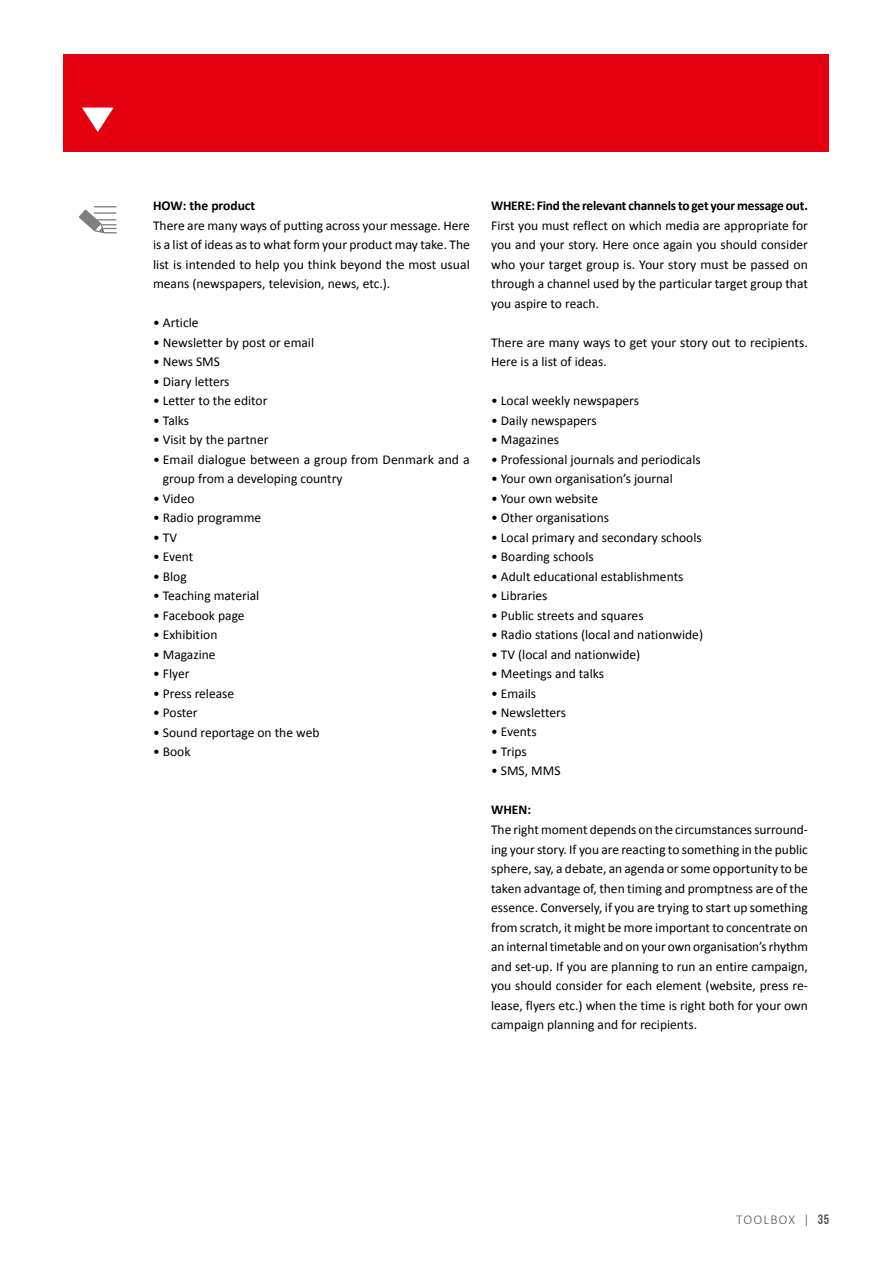
<style>
.page{position:relative;width:893px;height:1263px;background:#fff}
.page>*{position:absolute;margin:0;border:0;box-sizing:border-box;transform-origin:0 0}
.t1{font:13.5px/19.5px "Calibri";color:#000;text-align:justify}
.t2{font:700 13.5px "Calibri";letter-spacing:-.015em;color:#000}
.t3{font:300 13.5px "Calibri";letter-spacing:.09em;color:#565656}
.s1{font-family:"Bebas Neue";font-weight:400}
</style>
<div class="page">
<div style="left:64px;top:54px;width:765px;height:98px;background:#e3000f"></div>
<svg style="left:82px;top:108px;width:32px;height:24px"></svg>
<svg style="left:79px;top:206px;width:37px;height:27px"></svg>
<p class="t2" style="left:153px;top:197px;width:104px">HOW: the product</p>
<p class="t1" style="left:153px;top:215px;width:318px">There are many ways of putting across your message. H ere is a list of ideas as to what form your product may take. The list is intended to help you think beyond the most usual means (newspapers, television, news, etc.).</p>
<p class="t1" style="left:153px;top:313px;width:47px">• Article</p>
<p class="t1" style="left:153px;top:332px;width:163px">• Newsletter by post or email</p>
<p class="t1" style="left:153px;top:352px;width:68px">• News SMS</p>
<p class="t1" style="left:153px;top:371px;width:78px">• Diary letters</p>
<p class="t1" style="left:153px;top:391px;width:116px">• Letter to the editor</p>
<p class="t1" style="left:153px;top:410px;width:38px">• Talks</p>
<p class="t1" style="left:153px;top:430px;width:117px">• Visit by the partner</p>
<p class="t1" style="left:163px;top:449px;width:308px;text-indent:-10px">• Email dialogue between a group from Denmark and a group from a developing country</p>
<p class="t1" style="left:153px;top:488px;width:43px">• Video</p>
<p class="t1" style="left:153px;top:508px;width:110px">• Radio programme</p>
<p class="t1" style="left:153px;top:527px;width:26px">• TV</p>
<p class="t1" style="left:153px;top:547px;width:42px">• Event</p>
<p class="t1" style="left:153px;top:566px;width:35px">• Blog</p>
<p class="t1" style="left:153px;top:586px;width:108px">• Teaching material</p>
<p class="t1" style="left:153px;top:605px;width:93px">• Facebook page</p>
<p class="t1" style="left:153px;top:625px;width:66px">• Exhibition</p>
<p class="t1" style="left:153px;top:644px;width:64px">• Magazine</p>
<p class="t1" style="left:153px;top:664px;width:38px">• Flyer</p>
<p class="t1" style="left:153px;top:683px;width:83px">• Press release</p>
<p class="t1" style="left:153px;top:703px;width:46px">• Poster</p>
<p class="t1" style="left:153px;top:722px;width:168px">• Sound reportage on the web</p>
<p class="t1" style="left:153px;top:742px;width:39px">• Book</p>
<p class="t2" style="left:491px;top:197px;width:318px">WHERE: Find the relevant channels to get your message out.</p>
<p class="t1" style="left:491px;top:215px;width:318px">First you must reflect on which media are appropriate for you and your story. Here once again you should consider who your target group is. Your story must be passed on through a channel used by the particular target group that you aspire to reach.</p>
<p class="t1" style="left:491px;top:332px;width:318px">There are many ways to get your story out to recipients.<br>Here is a list of ideas.</p>
<p class="t1" style="left:491px;top:391px;width:149px">• Local weekly newspapers</p>
<p class="t1" style="left:491px;top:410px;width:107px">• Daily newspapers</p>
<p class="t1" style="left:491px;top:430px;width:69px">• Magazines</p>
<p class="t1" style="left:491px;top:449px;width:211px">• Professional journals and periodicals</p>
<p class="t1" style="left:491px;top:469px;width:183px">• Your own organisation’s journal</p>
<p class="t1" style="left:491px;top:488px;width:108px">• Your own website</p>
<p class="t1" style="left:491px;top:508px;width:119px">• Other organisations</p>
<p class="t1" style="left:491px;top:527px;width:212px">• Local primary and secondary schools</p>
<p class="t1" style="left:491px;top:547px;width:104px">• Boarding schools</p>
<p class="t1" style="left:491px;top:566px;width:194px">• Adult educational establishments</p>
<p class="t1" style="left:491px;top:586px;width:58px">• Libraries</p>
<p class="t1" style="left:491px;top:605px;width:154px">• Public streets and squares</p>
<p class="t1" style="left:491px;top:625px;width:213px">• Radio stations (local and nationwide)</p>
<p class="t1" style="left:491px;top:644px;width:151px">• TV (local and nationwide)</p>
<p class="t1" style="left:491px;top:664px;width:114px">• Meetings and talks</p>
<p class="t1" style="left:491px;top:683px;width:47px">• Emails</p>
<p class="t1" style="left:491px;top:703px;width:76px">• Newsletters</p>
<p class="t1" style="left:491px;top:722px;width:47px">• Events</p>
<p class="t1" style="left:491px;top:742px;width:37px">• Trips</p>
<p class="t1" style="left:491px;top:761px;width:71px">• SMS, MMS</p>
<p class="t2" style="left:491px;top:801px;width:41px">WHEN:</p>
<p class="t1" style="left:491px;top:820px;width:318px">The right moment depends on the circumstances surround&shy;ing your story. If you are reacting to something in the public sphere, say, a debate, an agenda or some opportunity to be taken advantage of, then timing and promptness are of the essence. Conversely, if you are trying to start up something from scratch, it might be more important to concentrate on an internal timetable and on your own organisation’s rhythm and set-up. If you are planning to run an entire campaign, you should consider for each element (website, press re&shy;lease, flyers etc.) when the time is right both for your own campaign planning and for recipients.</p>
<p class="t3" style="left:736px;top:1211px;width:95px">TOOLBOX | <span class="s1">35</span></p>
</div>
